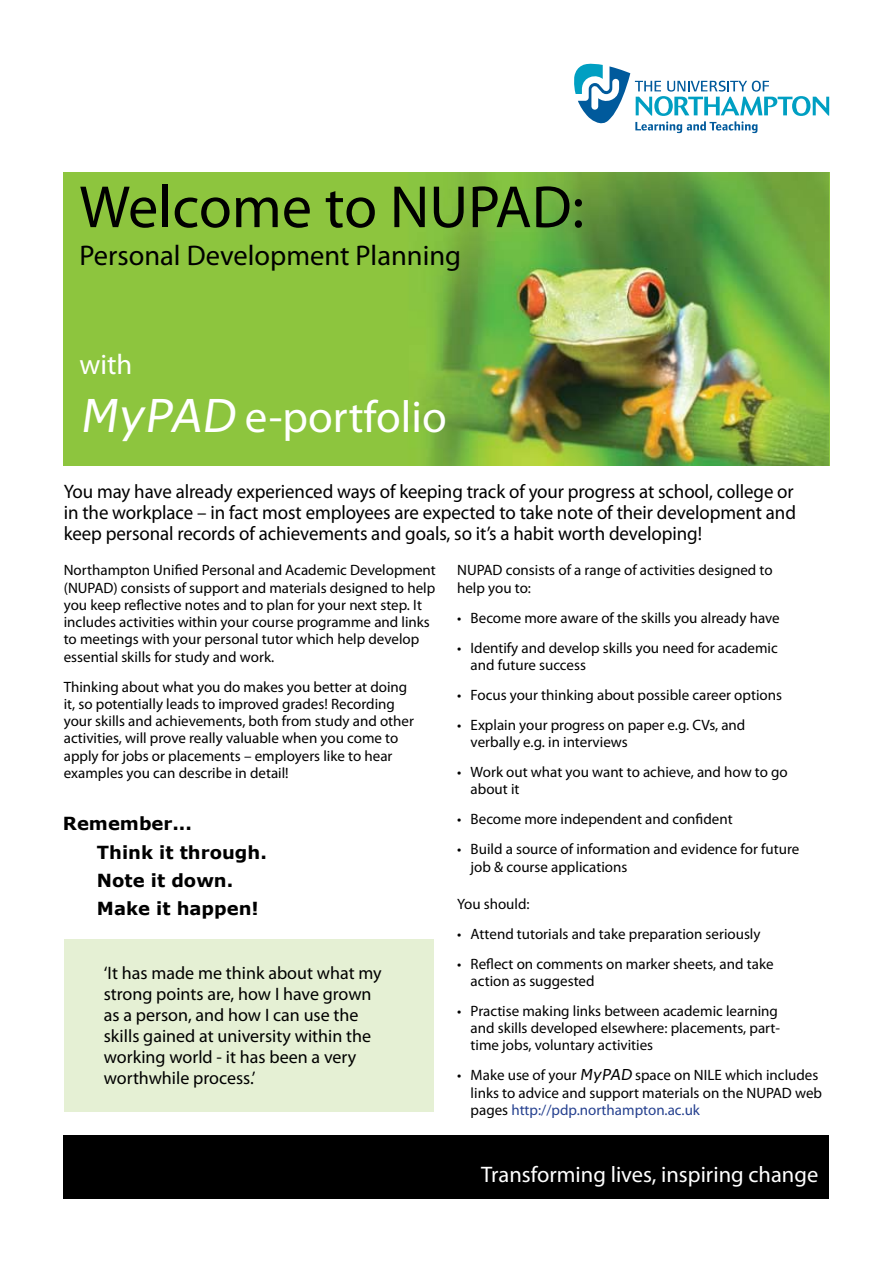
<style>
.page{position:relative;width:893px;height:1263px;background:#fff}
.page>*{position:absolute;margin:0;border:0;box-sizing:border-box;transform-origin:0 0}
.black_header{font:60px "Myriad Pro";color:#000}
.black_header-2{font:45px "Myriad Pro";color:#fff}
.black_header-3{font:28.5px "Myriad Pro";color:#000}
.black_header-4{font:28.5px "Myriad Pro";color:#fff}
.t1{font:22.5px "Myriad Pro";color:#fff}
.intro{font:19.5px/21px "Myriad Pro";letter-spacing:-.005em;color:#000;text-align:justify}
.quote{font:18px/21px "Myriad Pro";color:#000}
.subhead{font:700 18px "Verdana";color:#000}
.body{font:15px/17.2px "Myriad Pro";color:#000}
.s1{font-family:"MS Reference Sans Serif"}
.s2{color:#25408f}
</style>
<div class="page">
<div style="left:64px;top:940px;width:370px;height:172px;background:#e5f0d4"></div>
<div style="left:64px;top:1135px;width:765px;height:64px;background:#000"></div>
<img style="left:63px;top:172px;width:766px;height:293px">
<svg style="left:574px;top:64px;width:255px;height:69px"></svg>
<p class="black_header" style="left:79px;top:170px;width:506px">Welcome to NUPAD:</p>
<p class="black_header-3" style="left:79px;top:237px;width:383px">Personal Development Planning</p>
<p class="black_header-4" style="left:79px;top:346px;width:54px">with</p>
<p class="black_header-2" style="left:79px;top:389px;width:369px"><span class="s1">MyPAD</span> e-portfolio</p>
<p class="intro" style="left:64px;top:481px;width:734px">You may have already experienced ways of keeping track of your progress at school, college or in the workplace – in fact most employees are expected to take note of their development and keep personal records of achievements and goals, so it’s a habit worth developing!</p>
<p class="body" style="left:64px;top:561px;width:374px">Northampton Unified Personal and Academic Development (NUPAD) consists of support and materials designed to help you keep reflective notes and to plan for your next step. It includes activities within your course programme and links to meetings with your personal tutor which help develop essential skills for study and work.</p>
<p class="body" style="left:64px;top:678px;width:352px">Thinking about what you do makes you better at doing it, so potentially leads to improved grades! Recording your skills and achievements, both from study and other activities, will prove really valuable when you come to apply for jobs or placements – employers like to hear examples you can describe in detail!</p>
<p class="subhead" style="left:63px;top:812px;width:131px">Remember...</p>
<p class="subhead" style="left:97px;top:840px;width:171px">Think it through.</p>
<p class="subhead" style="left:97px;top:869px;width:138px">Note it down.</p>
<p class="subhead" style="left:97px;top:897px;width:163px">Make it happen!</p>
<p class="quote" style="left:104px;top:962px;width:279px">‘It has made me think about what my strong points are, how I have grown as a person, and how I can use the skills gained at university within the working world - it has been a very worthwhile process.’</p>
<p class="body" style="left:457px;top:561px;width:317px">NUPAD consists of a range of activities designed to help you to:</p>
<p class="body" style="left:457px;top:609px;width:324px">• Become more aware of the skills you already have</p>
<p class="body" style="left:471px;top:639px;width:309px;text-indent:-14px">• Identify and develop skills you need for academic and future success</p>
<p class="body" style="left:457px;top:686px;width:326px">• Focus your thinking about possible career options</p>
<p class="body" style="left:471px;top:716px;width:276px;text-indent:-14px">• Explain your progress on paper e.g. CVs, and verbally e.g. in interviews</p>
<p class="body" style="left:471px;top:763px;width:319px;text-indent:-14px">• Work out what you want to achieve, and how to go about it</p>
<p class="body" style="left:457px;top:810px;width:277px">• Become more independent and confident</p>
<p class="body" style="left:471px;top:840px;width:330px;text-indent:-14px">• Build a source of information and evidence for future job &amp; course applications</p>
<p class="body" style="left:457px;top:895px;width:74px">You should:</p>
<p class="body" style="left:457px;top:925px;width:305px">• Attend tutorials and take preparation seriously</p>
<p class="body" style="left:471px;top:955px;width:304px;text-indent:-14px">• Reflect on comments on marker sheets, and take action as suggested</p>
<p class="body" style="left:471px;top:1002px;width:311px;text-indent:-14px">• Practise making links between academic learning and skills developed elsewhere: placements, part&shy;time jobs, voluntary activities</p>
<p class="body" style="left:471px;top:1066px;width:353px;text-indent:-14px">• Make use of your <span class="s1">MyPAD</span>space on NILE which includes links to advice and support materials on the NUPAD web pages <span class="s2">http://pdp.northampton.ac.uk</span></p>
<p class="t1" style="left:481px;top:1161px;width:339px">Transforming lives, inspiring change</p>
</div>
